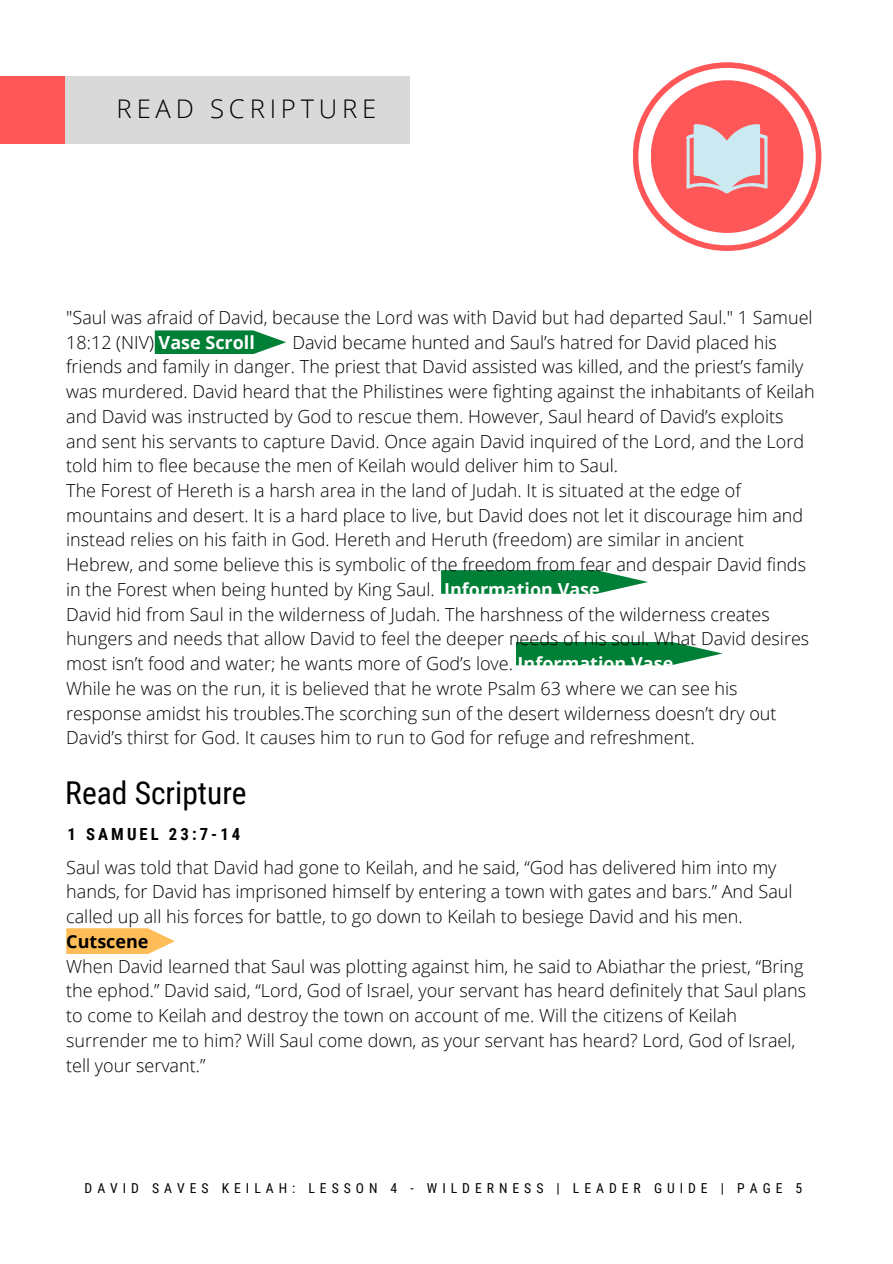
<style>
.page{position:relative;width:893px;height:1264px;background:#fff}
.page>*{position:absolute;margin:0;border:0;box-sizing:border-box;transform-origin:0 0}
.t1{font:31.5px "Roboto Condensed";color:#000}
.t2{font:300 25.65px "Open Sans";letter-spacing:.185em;color:#000}
.t3{font:300 18px/24.8px "Open Sans";color:#000}
.t4{font:700 18px "Open Sans";color:#000}
.t5{font:700 16.65px "Roboto Condensed";letter-spacing:.185em;color:#000}
.t6{font:13.65px "Roboto Condensed";letter-spacing:.365em;color:#000}
.s1{font-weight:700;color:#fff}
</style>
<div class="page">
<div style="left:0;top:77px;width:66px;height:67px;background:#ff5757"></div>
<div style="left:65px;top:77px;width:345px;height:67px;background:#d9d9d9"></div>
<svg style="left:441px;top:570px;width:207px;height:24px;background:#239152"></svg>
<svg style="left:516px;top:642px;width:206px;height:23px;background:#1e8f4e"></svg>
<svg style="left:155px;top:330px;width:131px;height:24px;background:#239152"></svg>
<svg style="left:633px;top:62px;width:188px;height:189px"></svg>
<svg style="left:66px;top:928px;width:109px;height:26px;background:#ffc56f"></svg>
<h2 class="t2" style="left:117px;top:91px;width:261px">READ SCRIPTURE</h2>
<p class="t3" style="left:66px;top:304px;width:747px">"Saul was afraid of David, because the Lord was with David but had departed Saul." 1 Samuel<br>18:12 (NIV) <span class="s1">Vase Scroll</span></p>
<p class="t3" style="left:66px;top:329px;width:750px;text-indent:226px">David became hunted and Saul’s hatred for David placed his friends and family in danger. The priest that David assisted was killed, and the priest’s family was murdered. David heard that the Philistines were fighting against the inhabitants of Keilah and David was instructed by God to rescue them. However, Saul heard of David’s exploits and sent his servants to capture David. Once again David inquired of the Lord, and the Lord told him to flee because the men of Keilah would deliver him to Saul.<br>The Forest of Hereth is a harsh area in the land of Judah. It is situated at the edge of mountains and desert. It is a hard place to live, but David does not let it discourage him and instead relies on his faith in God. Hereth and Heruth (freedom) are similar in ancient Hebrew, and some believe this is symbolic of the freedom from fear and despair David finds in the Forest when being hunted by King Saul. <span class="s1">Information Vase<br></span>David hid from Saul in the wilderness of Judah. The harshness of the wilderness creates hungers and needs that allow David to feel the deeper needs of his soul. What David desires most isn’t food and water; he wants more of God’s love. <span class="s1">Information Vase<br></span>While he was on the run, it is believed that he wrote Psalm 63 where we can see his response amidst his troubles.The scorching sun of the desert wilderness doesn’t dry out David’s thirst for God. It causes him to run to God for refuge and refreshment.</p>
<h1 class="t1" style="left:65px;top:771px;width:183px">Read Scripture</h1>
<p class="t5" style="left:68px;top:822px;width:174px">1 SAMUEL 23:7-14</p>
<p class="t3" style="left:66px;top:854px;width:727px">Saul was told that David had gone to Keilah, and he said, “God has delivered him into my hands, for David has imprisoned himself by entering a town with gates and bars.” And Saul called up all his forces for battle, to go down to Keilah to besiege David and his men.</p>
<p class="t4" style="left:66px;top:928px;width:84px">Cutscene</p>
<p class="t3" style="left:66px;top:953px;width:741px">When David learned that Saul was plotting against him, he said to Abiathar the priest, “Bring the ephod.” David said, “Lord, God of Israel, your servant has heard definitely that Saul plans to come to Keilah and destroy the town on account of me. Will the citizens of Keilah surrender me to him? Will Saul come down, as your servant has heard? Lord, God of Israel, tell your servant.”</p>
<p class="t6" style="left:85px;top:1178px;width:719px">DAVID SAVES KEILAH: LESSON 4 - WILDERNESS | LEADER GUIDE | PAGE 5</p>
</div>
